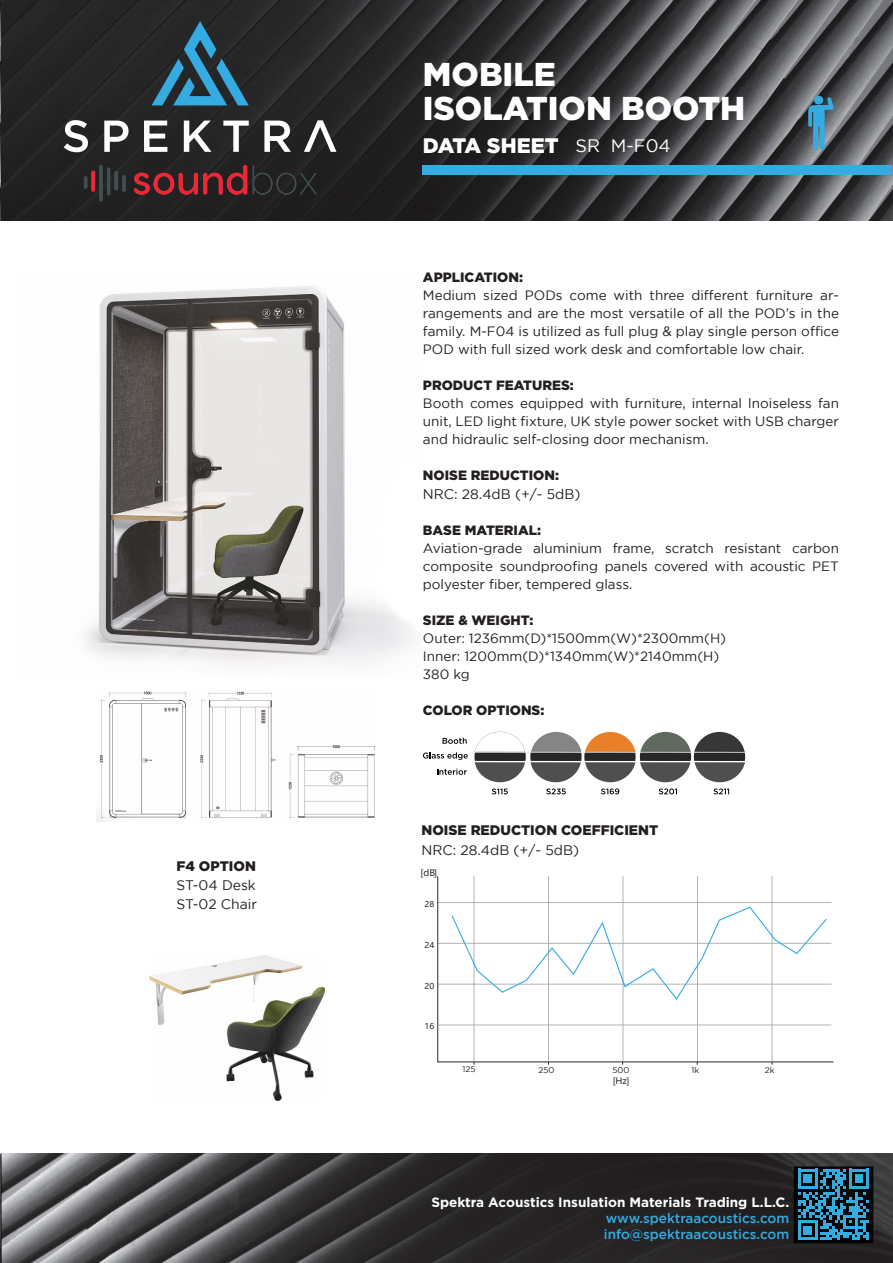
<style>
.page{position:relative;width:893px;height:1263px;background:#fff}
.page>*{position:absolute;margin:0;border:0;box-sizing:border-box;transform-origin:0 0}
.t1{font:900 33px "Gotham";color:#fff}
.t2{font:900 21px "Gotham";color:#fff}
.t3{font:18px "Gotham";color:#fff}
.t4{font:900 13.8px/19.4px "Gotham";color:#231f20}
.t5{font:13.8px "Gotham";color:#231f20}
.t6{font:13.5px/18px "Gotham";color:#231f20;text-align:justify}
.t7{font:900 13.5px "Gotham";color:#231f20}
.t8{font:500 13.5px "Gotham";color:#34abe1}
.t9{font:700 13.5px "Gotham";color:#fff}
.t10{font:8.85px "Microsoft Ya Hei";color:#2b2929;scale:1.05 1}
.t11{font:8.7px "Microsoft Ya Hei";color:#2b2929;scale:1.05 1}
.t12{font:8.25px "Gotham";color:#231f20}
.t13{font:7.95px "Microsoft Ya Hei";color:#2b2929;scale:1.05 1}
.s1{font-weight:400}
</style>
<div class="page">
<img style="left:0;top:1154px;width:893px;height:109px">
<svg style="left:474px;top:732px;width:271px;height:50px"></svg>
<svg style="left:442px;top:738px;width:25px;height:6px"></svg>
<svg style="left:423px;top:752px;width:45px;height:8px"></svg>
<svg style="left:437px;top:769px;width:30px;height:6px"></svg>
<svg style="left:492px;top:788px;width:16px;height:6px"></svg>
<svg style="left:546px;top:788px;width:20px;height:6px"></svg>
<svg style="left:601px;top:788px;width:18px;height:6px"></svg>
<svg style="left:659px;top:788px;width:18px;height:6px"></svg>
<svg style="left:713px;top:788px;width:16px;height:6px"></svg>
<svg style="left:2px;top:0;width:891px;height:220px;background:#333335"></svg>
<div style="left:794px;top:1167px;width:79px;height:75px;background:#060505"></div>
<div style="left:794px;top:1166px;width:79px;height:77px;border:2px solid #231f20"></div>
<svg style="left:798px;top:1169px;width:71px;height:71px"></svg>
<svg style="left:152px;top:21px;width:97px;height:84px;background:#2a4e5f"></svg>
<svg style="left:64px;top:120px;width:273px;height:32px"></svg>
<div style="left:423px;top:165px;width:469px;height:10px;background:#34abe1"></div>
<img style="left:83px;top:165px;width:234px;height:36px">
<svg style="left:437px;top:876px;width:397px;height:187px"></svg>
<hr style="left:548px;top:876px;width:1px;height:185px;background:#b3b3b3">
<hr style="left:623px;top:876px;width:1px;height:185px;background:#b3b3b3">
<hr style="left:697px;top:876px;width:1px;height:185px;background:#b3b3b3">
<hr style="left:772px;top:876px;width:1px;height:185px;background:#b3b3b3">
<svg style="left:451px;top:906px;width:377px;height:95px"></svg>
<hr style="left:438px;top:1025px;width:393px;height:1px;background:#b3b3b3">
<img style="left:96px;top:691px;width:280px;height:130px">
<img style="left:85px;top:286px;width:330px;height:379px">
<img style="left:149px;top:955px;width:176px;height:145px">
<svg style="left:808px;top:95px;width:26px;height:55px"></svg>
<p class="t4" style="left:177px;top:856px;width:81px">F4 OPTION</p>
<p class="t5" style="left:177px;top:877px;width:81px">ST-04 Desk</p>
<p class="t5" style="left:177px;top:897px;width:82px">ST-02 Chair</p>
<p class="t1" style="left:423px;top:56px;width:134px">MOBILE</p>
<p class="t1" style="left:423px;top:89px;width:324px">ISOLATION BOOTH</p>
<p class="t2" style="left:423px;top:133px;width:137px">DATA SHEET</p>
<p class="t3" style="left:576px;top:136px;width:97px">SR M-F04</p>
<p class="t7" style="left:423px;top:269px;width:102px">APPLICATION:</p>
<p class="t6" style="left:423px;top:286px;width:418px">Medium sized PODs come with three different furniture ar&shy;rangements and are the most versatile of all the POD’s in the family. M-F04 is utilized as full plug &amp; play single person office POD with full sized work desk and comfortable low chair.</p>
<p class="t7" style="left:423px;top:377px;width:152px">PRODUCT FEATURES:</p>
<p class="t6" style="left:423px;top:394px;width:417px">Booth comes equipped with furniture, internal lnoiseless fan unit, LED light fixture, UK style power socket with USB charger and hidraulic self-closing door mechanism.</p>
<p class="t7" style="left:423px;top:467px;width:138px">NOISE REDUCTION:</p>
<p class="t5" style="left:423px;top:487px;width:159px">NRC: 28.4dB (+/- 5dB)</p>
<p class="t7" style="left:423px;top:523px;width:120px">BASE MATERIAL:</p>
<p class="t6" style="left:423px;top:539px;width:418px">Aviation-grade aluminium frame, scratch resistant carbon composite soundproofing panels covered with acoustic PET polyester fiber, tempered glass.</p>
<p class="t7" style="left:423px;top:613px;width:112px">SIZE &amp; WEIGHT:</p>
<p class="t6" style="left:423px;top:629px;width:305px">Outer: 1236mm(D)*1500mm(W)*2300mm(H)</p>
<p class="t6" style="left:423px;top:647px;width:298px">Inner: 1200mm(D)*1340mm(W)*2140mm(H)</p>
<p class="t6" style="left:423px;top:665px;width:48px">380 kg</p>
<p class="t7" style="left:423px;top:703px;width:123px">COLOR OPTIONS:</p>
<p class="t4" style="left:422px;top:820px;width:238px">NOISE REDUCTION COEFFICIENT<br><span class="s1">NRC: 28.4dB (+/- 5dB)</span></p>
<p class="t10" style="left:420px;top:867px;width:18px">[dB]</p>
<p class="t13" style="left:424px;top:899px;width:11px">28</p>
<p class="t13" style="left:424px;top:939px;width:11px">24</p>
<p class="t13" style="left:424px;top:980px;width:11px">20</p>
<p class="t13" style="left:424px;top:1021px;width:11px">16</p>
<p class="t12" style="left:462px;top:1064px;width:15px">125</p>
<p class="t12" style="left:538px;top:1066px;width:18px">250</p>
<p class="t12" style="left:612px;top:1066px;width:18px">500</p>
<p class="t12" style="left:692px;top:1066px;width:9px">1k</p>
<p class="t12" style="left:765px;top:1066px;width:11px">2k</p>
<p class="t11" style="left:613px;top:1075px;width:17px">[Hz]</p>
<p class="t9" style="left:431px;top:1194px;width:359px">Spektra Acoustics Insulation Materials Trading L.L.C.</p>
<p class="t8" style="left:606px;top:1210px;width:185px">www.spektraacoustics.com</p>
<p class="t8" style="left:604px;top:1227px;width:187px">info@spektraacoustics.com</p>
</div>
